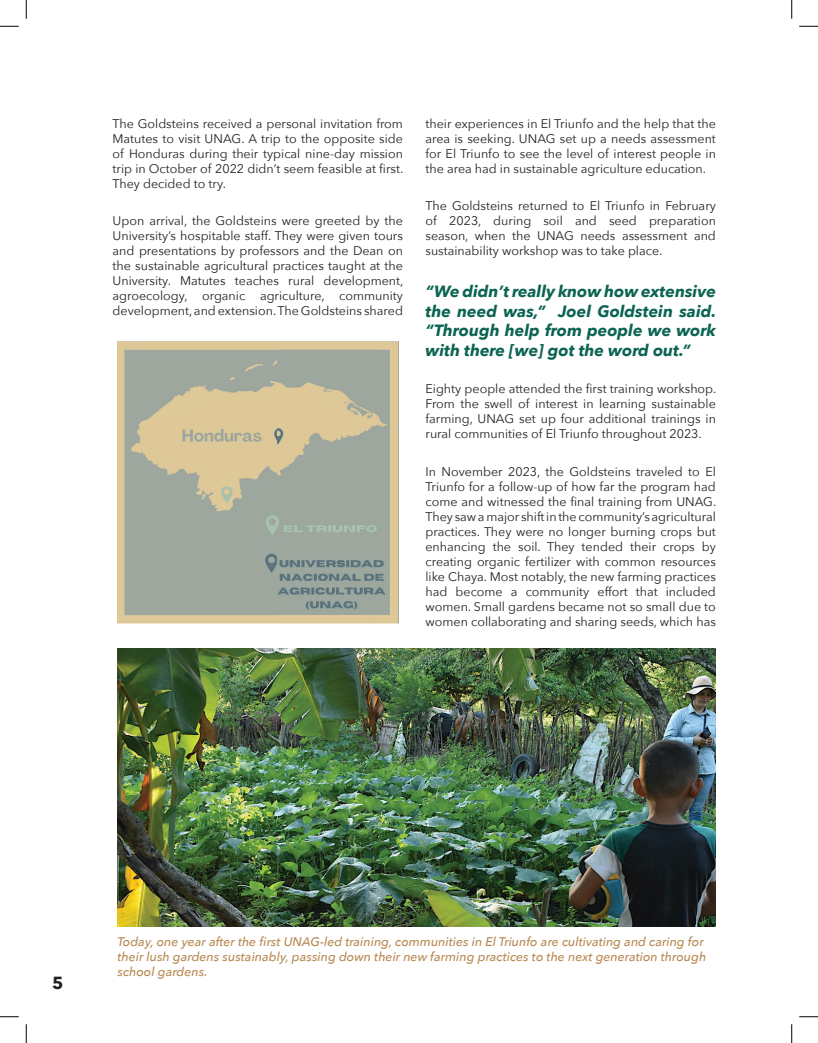
<style>
.page{position:relative;width:818px;height:1043px;background:#fff}
.page>*{position:absolute;margin:0;border:0;box-sizing:border-box;transform-origin:0 0}
.t1{font:700 17.5px "Avenir Next";color:#231f20}
.t2{font:italic 700 16.25px/19.5px "Avenir Next";color:#0b6451;text-align:justify}
.t3{font:12.5px/15px "Avenir Next";color:#231f20;text-align:justify}
.t4{font:italic 500 12.5px/15px "Avenir Next";color:#b78953}
</style>
<div class="page">
<img style="left:117px;top:341px;width:281px;height:283px">
<img style="left:117px;top:648px;width:598px;height:278px">
<svg style="left:0;top:25px;width:19px;height:2px"></svg>
<svg style="left:799px;top:25px;width:19px;height:2px"></svg>
<svg style="left:0;top:1016px;width:19px;height:1px"></svg>
<svg style="left:799px;top:1016px;width:19px;height:1px"></svg>
<svg style="left:25px;top:0;width:2px;height:19px"></svg>
<svg style="left:25px;top:1024px;width:2px;height:18px"></svg>
<svg style="left:791px;top:0;width:1px;height:19px"></svg>
<svg style="left:791px;top:1024px;width:1px;height:18px"></svg>
<p class="t3" style="left:112px;top:115px;width:292px">The Goldsteins received a personal invitation from Matutes to visit UNAG. A trip to the opposite side of Honduras during their typical nine-day mission trip in October of 2022 didn’t seem feasible at first.<br>They decided to try.</p>
<p class="t3" style="left:112px;top:213px;width:292px">Upon arrival, the Goldsteins were greeted by the University’s hospitable staff. They were given tours and presentations by professors and the Dean on the sustainable agricultural practices taught at the University. Matutes teaches rural development, agroecology, organic agriculture, community development, and extension. The Goldsteins shared</p>
<p class="t3" style="left:425px;top:115px;width:292px">their experiences in El Triunfo and the help that the area is seeking. UNAG set up a needs assessment for El Triunfo to see the level of interest people in the area had in sustainable agriculture education.</p>
<p class="t3" style="left:425px;top:198px;width:292px">The Goldsteins returned to El Triunfo in February of 2023, during soil and seed preparation season, when the UNAG needs assessment and sustainability workshop was to take place.</p>
<h2 class="t2" style="left:425px;top:281px;width:292px">“We didn’t really know how extensive the need was,” Joel Goldstein said. “Through help from people we work with there [we] got the word out.”</h2>
<p class="t3" style="left:425px;top:381px;width:292px">Eighty people attended the first training workshop.<br>From the swell of interest in learning sustainable farming, UNAG set up four additional trainings in rural communities of El Triunfo throughout 2023.</p>
<p class="t3" style="left:425px;top:463px;width:292px">In November 2023, the Goldsteins traveled to El Triunfo for a follow-up of how far the program had come and witnessed the final training from UNAG.<br>They saw a major shift in the community’s agricultural practices. They were no longer burning crops but enhancing the soil. They tended their crops by creating organic fertilizer with common resources like Chaya. Most notably, the new farming practices had become a community effort that included women. Small gardens became not so small due to women collaborating and sharing seeds, which has</p>
<h1 class="t1" style="left:52px;top:967px;width:13px">5</h1>
<p class="t4" style="left:117px;top:933px;width:590px">Today, one year after the first UNAG-led training, communities in El Triunfo are cultivating and caring for their lush gardens sustainably, passing down their new farming practices to the next generation through school gardens.</p>
</div>
